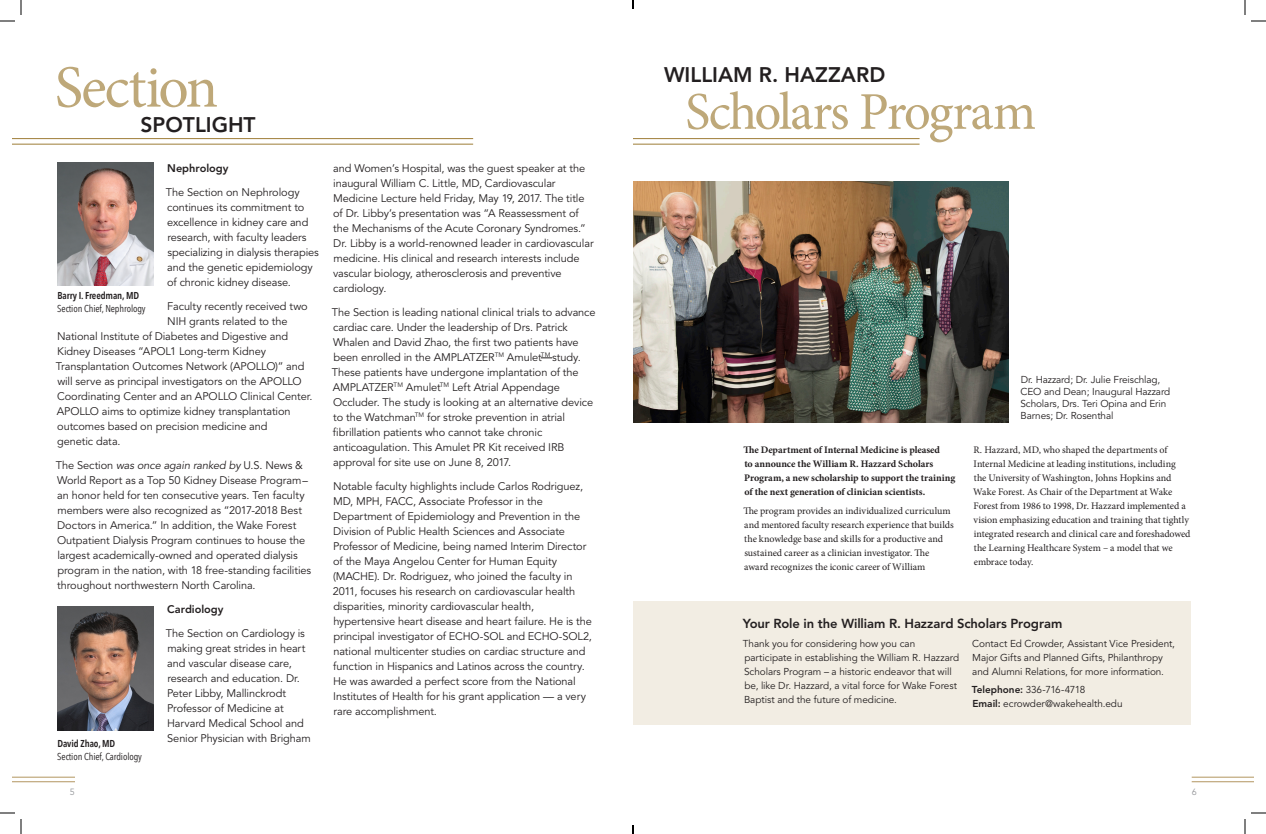
<style>
.page{position:relative;width:1266px;height:834px;background:#fff}
.page>*{position:absolute;margin:0;border:0;box-sizing:border-box;transform-origin:0 0}
.t1{font:60px "Minion Pro";letter-spacing:-.035em;color:#bea879}
.t2{font:53px "Minion Pro";letter-spacing:-.04em;color:#bea879}
.t3{font:800 21px "Avenir LT Std";color:#231f20}
.t4{font:800 13px "Avenir LT Std";letter-spacing:-.01em;color:#231f20}
.t5{font:11px/15px "Avenir LT Std";letter-spacing:-.01em;color:#231f20}
.t6{font:800 11px "Avenir LT Std";letter-spacing:-.005em;color:#231f20}
.t7{font:10px/14px "Minion Pro";letter-spacing:-.005em;color:#231f20}
.t8{font:10px/14px "Avenir LT Std";letter-spacing:-.01em;color:#231f20}
.t9{font:700 10px/14px "Minion Pro";letter-spacing:-.005em;color:#231f20}
.t10{font:condensed 10px "Avenir Next LT Com";letter-spacing:-.01em;color:#231f20}
.t11{font:600 condensed 10px "Avenir Next LT Com";letter-spacing:-.01em;color:#231f20}
.t12{font:9px "Avenir LT Std";color:#939598}
.s1{font-style:italic}
.s2{font-weight:800}
</style>
<div class="page">
<hr style="left:1192px;top:777px;width:62px;height:1px;background:#b29660">
<hr style="left:12px;top:777px;width:63px;height:1px;background:#b29660">
<hr style="left:1192px;top:782px;width:62px;height:1px;background:#b29660">
<hr style="left:12px;top:782px;width:63px;height:1px;background:#b29660">
<hr style="left:12px;top:144px;width:461px;height:1px;background:#9e7d37">
<hr style="left:12px;top:138px;width:461px;height:1px;background:#9e7d37">
<hr style="left:633px;top:144px;width:287px;height:1px;background:#9e7d37">
<hr style="left:633px;top:138px;width:287px;height:1px;background:#9e7d37">
<img style="left:57px;top:162px;width:96px;height:124px">
<img style="left:57px;top:606px;width:96px;height:124px">
<div style="left:633px;top:601px;width:558px;height:124px;background:#f2ede3"></div>
<img style="left:633px;top:182px;width:376px;height:240px">
<svg style="left:0;top:0;width:22px;height:22px"></svg>
<svg style="left:0;top:812px;width:22px;height:22px"></svg>
<svg style="left:1244px;top:0;width:22px;height:22px"></svg>
<svg style="left:1244px;top:812px;width:22px;height:22px"></svg>
<svg style="left:632px;top:0;width:2px;height:9px"></svg>
<svg style="left:632px;top:825px;width:2px;height:9px"></svg>
<h1 class="t1" style="left:55px;top:47px;width:165px">Section</h1>
<h3 class="t3" style="left:141px;top:113px;width:117px">SPOTLIGHT</h3>
<p class="t6" style="left:167px;top:162px;width:63px">Nephrology</p>
<p class="t5" style="left:166px;top:185px;width:155px">The Section on Nephrology continues its commitment to excellence in kidney care and research, with faculty leaders specializing in dialysis therapies and the genetic epidemiology of chronic kidney disease.</p>
<p class="t5" style="left:167px;top:299px;width:142px">Faculty recently received two</p>
<p class="t5" style="left:167px;top:314px;width:122px">NIH grants related to the</p>
<p class="t5" style="left:57px;top:329px;width:233px">National Institute of Diabetes and Digestive and</p>
<p class="t5" style="left:57px;top:344px;width:210px">Kidney Diseases “APOL1 Long-term Kidney</p>
<p class="t5" style="left:56px;top:359px;width:250px">Transplantation Outcomes Network (APOLLO)” and</p>
<p class="t5" style="left:57px;top:374px;width:246px">will serve as principal investigators on the APOLLO</p>
<p class="t5" style="left:57px;top:389px;width:257px">Coordinating Center and an APOLLO Clinical Center.</p>
<p class="t5" style="left:57px;top:404px;width:235px">APOLLO aims to optimize kidney transplantation</p>
<p class="t5" style="left:57px;top:419px;width:212px">outcomes based on precision medicine and</p>
<p class="t5" style="left:57px;top:434px;width:65px">genetic data.</p>
<p class="t5" style="left:56px;top:458px;width:257px">The Section <span class="s1">was once again ranked by</span> U.S. News &amp; World Report as a Top 50 Kidney Disease Program– an honor held for ten consecutive years. Ten faculty members were also recognized as “2017-2018 Best Doctors in America.” In addition, the Wake Forest Outpatient Dialysis Program continues to house the largest academically-owned and operated dialysis program in the nation, with 18 free-standing facilities throughout northwestern North Carolina.</p>
<p class="t6" style="left:167px;top:603px;width:58px">Cardiology</p>
<p class="t5" style="left:166px;top:626px;width:147px">The Section on Cardiology is making great strides in heart and vascular disease care, research and education. Dr.<br>Peter Libby, Mallinckrodt<br>Professor of Medicine at<br>Harvard Medical School and<br>Senior Physician with Brigham</p>
<p class="t11" style="left:57px;top:289px;width:83px">Barry I. Freedman, MD</p>
<p class="t10" style="left:57px;top:302px;width:90px">Section Chief, Nephrology</p>
<p class="t11" style="left:57px;top:738px;width:59px">David Zhao, MD</p>
<p class="t10" style="left:57px;top:751px;width:86px">Section Chief, Cardiology</p>
<p class="t5" style="left:333px;top:161px;width:262px">and Women’s Hospital, was the guest speaker at the inaugural William C. Little, MD, Cardiovascular Medicine Lecture held Friday, May 19, 2017. The title of Dr. Libby’s presentation was “A Reassessment of the Mechanisms of the Acute Coronary Syndromes.” Dr. Libby is a world-renowned leader in cardiovascular medicine. His clinical and research interests include vascular biology, atherosclerosis and preventive cardiology.</p>
<p class="t5" style="left:332px;top:305px;width:265px">The Section is leading national clinical trials to advance cardiac care. Under the leadership of Drs. Patrick Whalen and David Zhao, the first two patients have been enrolled in the AMPLATZER<sup>TM</sup> Amulet<sup>TM</sup> study.<br>These patients have undergone implantation of the AMPLATZER<sup>TM</sup> Amulet<sup>TM</sup> Left Atrial Appendage Occluder. The study is looking at an alternative device to the Watchman<sup>TM</sup> for stroke prevention in atrial fibrillation patients who cannot take chronic anticoagulation. This Amulet PR Kit received IRB approval for site use on June 8, 2017.</p>
<p class="t5" style="left:333px;top:479px;width:261px">Notable faculty highlights include Carlos Rodriguez, MD, MPH, FACC, Associate Professor in the Department of Epidemiology and Prevention in the Division of Public Health Sciences and Associate Professor of Medicine, being named Interim Director of the Maya Angelou Center for Human Equity (MACHE). Dr. Rodriguez, who joined the faculty in 2011, focuses his research on cardiovascular health disparities, minority cardiovascular health, hypertensive heart disease and heart failure. He is the principal investigator of ECHO-SOL and ECHO-SOL2, national multicenter studies on cardiac structure and function in Hispanics and Latinos across the country.<br>He was awarded a perfect score from the National Institutes of Health for his grant application — a very rare accomplishment.</p>
<h3 class="t3" style="left:664px;top:62px;width:223px">WILLIAM R. HAZZARD</h3>
<h2 class="t2" style="left:685px;top:76px;width:353px">Scholars Program</h2>
<p class="t9" style="left:744px;top:443px;width:213px">The Department of Internal Medicine is pleased<br>to announce the William R. Hazzard Scholars Program, a new scholarship to support the training of the next generation of clinician scientists.</p>
<p class="t7" style="left:743px;top:504px;width:212px">The program provides an individualized curriculum and mentored faculty research experience that builds the knowledge base and skills for a productive and sustained career as a clinician investigator. The award recognizes the iconic career of William</p>
<p class="t8" style="left:1021px;top:374px;width:151px;line-height:12px">Dr. Hazzard; Dr. Julie Freischlag,<br>CEO and Dean; Inaugural Hazzard<br>Scholars, Drs. Teri Opina and Erin<br>Barnes; Dr. Rosenthal</p>
<p class="t7" style="left:973px;top:443px;width:219px">R. Hazzard, MD, who shaped the departments of Internal Medicine at leading institutions, including the University of Washington, Johns Hopkins and Wake Forest. As Chair of the Department at Wake Forest from 1986 to 1998, Dr. Hazzard implemented a vision emphasizing education and training that tightly integrated research and clinical care and foreshadowed the Learning Healthcare System – a model that we embrace today.</p>
<p class="t4" style="left:743px;top:616px;width:321px">Your Role in the William R. Hazzard Scholars Program</p>
<p class="t8" style="left:743px;top:637px;width:218px">Thank you for considering how you can participate in establishing the William R. Hazzard Scholars Program – a historic endeavor that will be, like Dr. Hazzard, a vital force for Wake Forest Baptist and the future of medicine.</p>
<p class="t8" style="left:972px;top:637px;width:204px">Contact Ed Crowder, Assistant Vice President,<br>Major Gifts and Planned Gifts, Philanthropy and Alumni Relations, for more information.</p>
<p class="t8" style="left:972px;top:683px;width:152px"><span class="s2">Telephone:</span> 336-716-4718<br><span class="s2">Email:</span> ecrowder@wakehealth.edu</p>
<p class="t12" style="left:70px;top:787px;width:7px">5</p>
<p class="t12" style="left:1192px;top:787px;width:7px">6</p>
</div>
